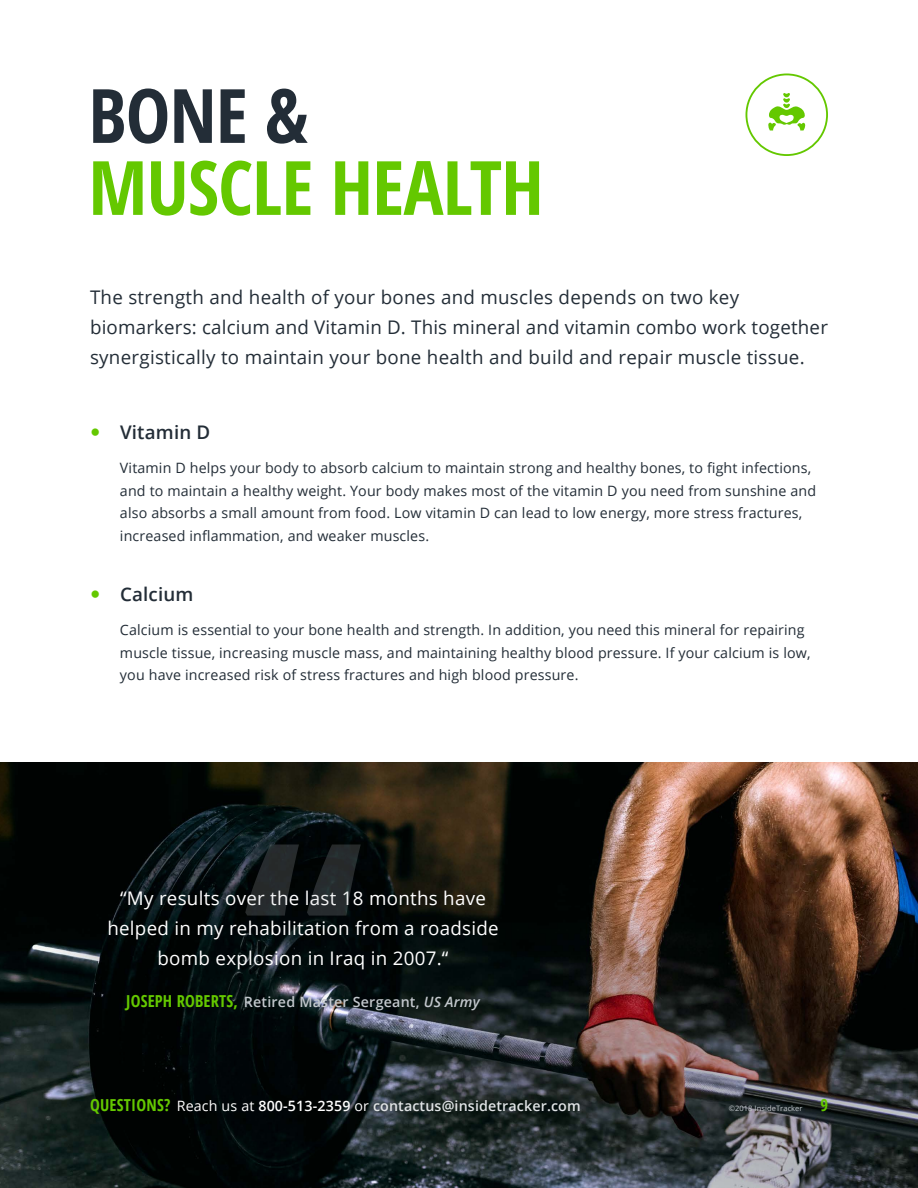
<style>
.page{position:relative;width:918px;height:1188px;background:#fff}
.page>*{position:absolute;margin:0;border:0;box-sizing:border-box;transform-origin:0 0}
.t1{font:700 condensed 75px "Open Sans";letter-spacing:-.01em;color:#64c800}
.t2{font:700 condensed 75px "Open Sans";color:#232d37}
.t3{font:18.75px/30px "Open Sans";letter-spacing:.015em;color:#232d37}
.t4{font:18.75px/30px "Open Sans";letter-spacing:.015em;color:#fff;text-align:center}
.t5{font:600 18.75px "Open Sans";letter-spacing:.01em;color:#232d37}
.t6{font:14.25px/22.5px "Open Sans";letter-spacing:.01em;color:#232d37}
.t7{font:600 14.25px "Open Sans";letter-spacing:.01em;color:#e1e4e6}
.t8{font:600 14.25px "Open Sans";letter-spacing:.015em;color:#c3c8cd}
.t9{font:7.5px "Open Sans";letter-spacing:.01em;color:#c3c8cd}
.s1{font-weight:700;font-stretch:condensed;font-size:16.5px;color:#64c800}
.s2{font-style:italic}
.s3{font-weight:400;color:#fff}
.s4{color:#fff}
</style>
<div class="page">
<div style="left:746px;top:74px;width:82px;height:82px;border:2px solid #64c800;border-radius:50%"></div>
<svg style="left:768px;top:93px;width:38px;height:38px"></svg>
<img style="left:0;top:763px;width:918px;height:425px">
<svg style="left:245px;top:844px;width:116px;height:72px;background:#181d1f"></svg>
<h1 class="t2" style="left:88px;top:63px;width:221px">BONE &amp;</h1>
<h1 class="t1" style="left:88px;top:135px;width:457px">MUSCLE HEALTH</h1>
<h2 class="t3" style="left:90px;top:282px;width:739px">The strength and health of your bones and muscles depends on two key biomarkers: calcium and Vitamin D. This mineral and vitamin combo work together synergistically to maintain your bone health and build and repair muscle tissue.</h2>
<h2 class="t5" style="left:120px;top:419px;width:92px">Vitamin D</h2>
<p class="t6" style="left:120px;top:456px;width:698px">Vitamin D helps your body to absorb calcium to maintain strong and healthy bones, to fight infections, and to maintain a healthy weight. Your body makes most of the vitamin D you need from sunshine and also absorbs a small amount from food. Low vitamin D can lead to low energy, more stress fractures, increased inflammation, and weaker muscles.</p>
<h2 class="t5" style="left:120px;top:581px;width:75px">Calcium</h2>
<p class="t6" style="left:120px;top:618px;width:692px">Calcium is essential to your bone health and strength. In addition, you need this mineral for repairing muscle tissue, increasing muscle mass, and maintaining healthy blood pressure. If your calcium is low, you have increased risk of stress fractures and high blood pressure.</p>
<h2 class="t4" style="left:107px;top:883px;width:393px">“My results over the last 18 months have helped in my rehabilitation from a roadside bomb explosion in Iraq in 2007.“</h2>
<p class="t8" style="left:126px;top:992px;width:355px"><span class="s1">JOSEPH ROBERTS,</span> Retired Master Sergeant, <span class="s2">US Army</span></p>
<p class="t7" style="left:90px;top:1096px;width:492px"><span class="s1">QUESTIONS?</span> <span class="s3">Reach us at</span> <span class="s4">800-513-2359</span> <span class="s3">or</span> contactus@insidetracker.com</p>
<p class="t9" style="left:729px;top:1103px;width:101px">©2018 InsideTracker <span class="s1">9</span></p>
</div>
